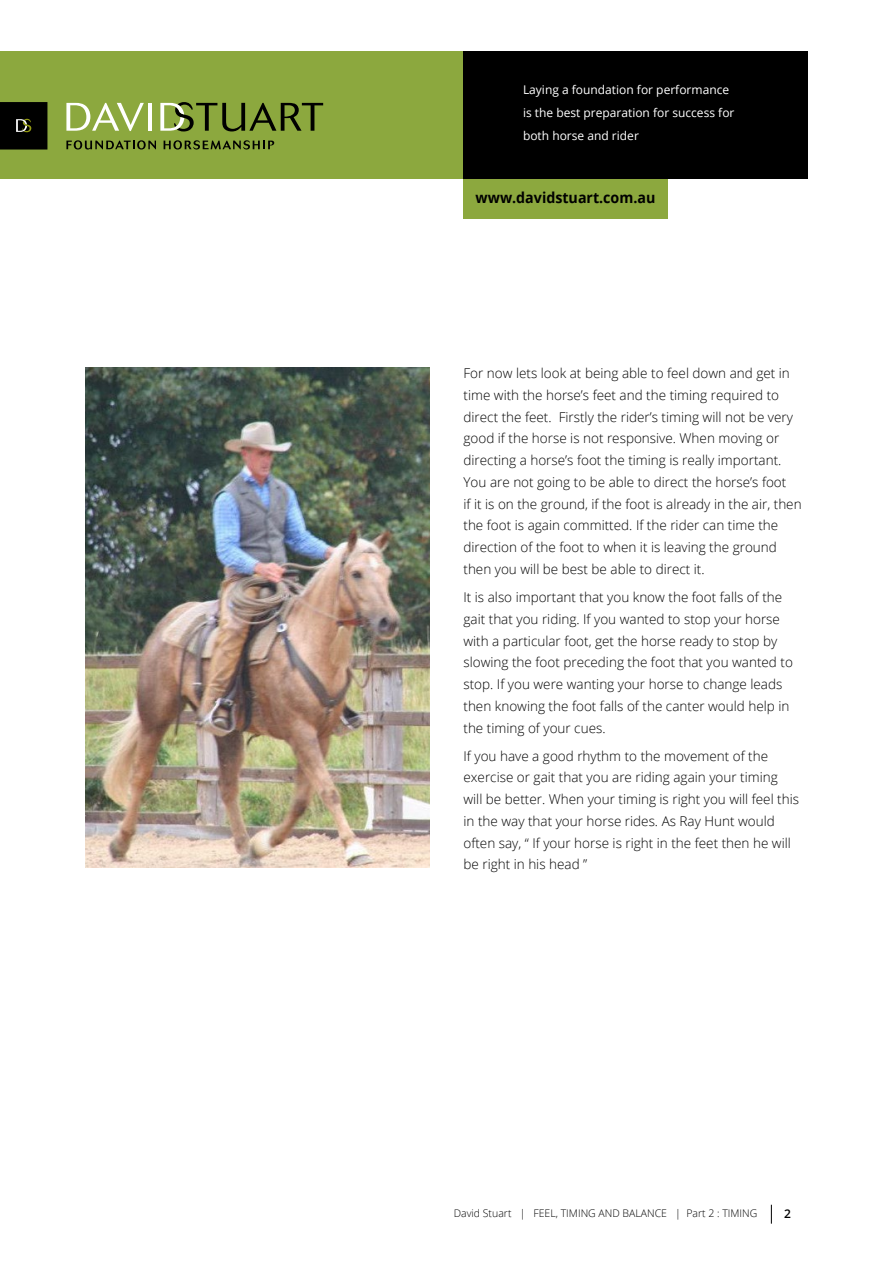
<style>
.page{position:relative;width:893px;height:1263px;background:#fff}
.page>*{position:absolute;margin:0;border:0;box-sizing:border-box;transform-origin:0 0}
.t1{font:700 15px "Open Sans";color:#000;scale:.95 1}
.t2{font:300 13.5px/21.8px "Open Sans";color:#000}
.t3{font:12px/22.5px "Open Sans";color:#fff}
.t4{font:600 12px "Open Sans";color:#000}
.t5{font:300 10.5px "Open Sans";color:#000}
</style>
<div class="page">
<svg style="left:771px;top:1205px;width:1px;height:19px"></svg>
<img style="left:85px;top:368px;width:344px;height:499px">
<div style="left:0;top:51px;width:808px;height:128px;background:#8ca83e"></div>
<svg style="left:0;top:102px;width:47px;height:48px"></svg>
<svg style="left:66px;top:140px;width:90px;height:10px"></svg>
<svg style="left:164px;top:140px;width:110px;height:9px"></svg>
<svg style="left:66px;top:103px;width:78px;height:28px"></svg>
<hr style="left:148px;top:103px;width:3px;height:28px;background:#fff">
<svg style="left:160px;top:102px;width:163px;height:29px"></svg>
<div style="left:463px;top:179px;width:205px;height:40px;background:#8ca83e"></div>
<div style="left:463px;top:51px;width:345px;height:128px;background:#000"></div>
<p class="t3" style="left:523px;top:79px;width:213px">Laying a foundation for performance is the best preparation for success for both horse and rider</p>
<p class="t1" style="left:476px;top:187px;width:191px">www.davidstuart.com.au</p>
<p class="t2" style="left:463px;top:362px;width:340px">For now lets look at being able to feel down and get in time with the horse’s feet and the timing required to direct the feet. Firstly the rider’s timing will not be very good if the horse is not responsive. When moving or directing a horse’s foot the timing is really important.<br>You are not going to be able to direct the horse’s foot<br>if it is on the ground, if the foot is already in the air, then the foot is again committed. If the rider can time the direction of the foot to when it is leaving the ground then you will be best be able to direct it.</p>
<p class="t2" style="left:463px;top:586px;width:331px">It is also important that you know the foot falls of the gait that you riding. If you wanted to stop your horse with a particular foot, get the horse ready to stop by slowing the foot preceding the foot that you wanted to stop. If you were wanting your horse to change leads then knowing the foot falls of the canter would help in the timing of your cues.</p>
<p class="t2" style="left:463px;top:744px;width:337px">If you have a good rhythm to the movement of the exercise or gait that you are riding again your timing will be better. When your timing is right you will feel this in the way that your horse rides. As Ray Hunt would often say, “ If your horse is right in the feet then he will be right in his head ”</p>
<p class="t5" style="left:454px;top:1206px;width:305px">David Stuart | FEEL, TIMING AND BALANCE | Part 2 : TIMING</p>
<p class="t4" style="left:784px;top:1205px;width:8px">2</p>
</div>
